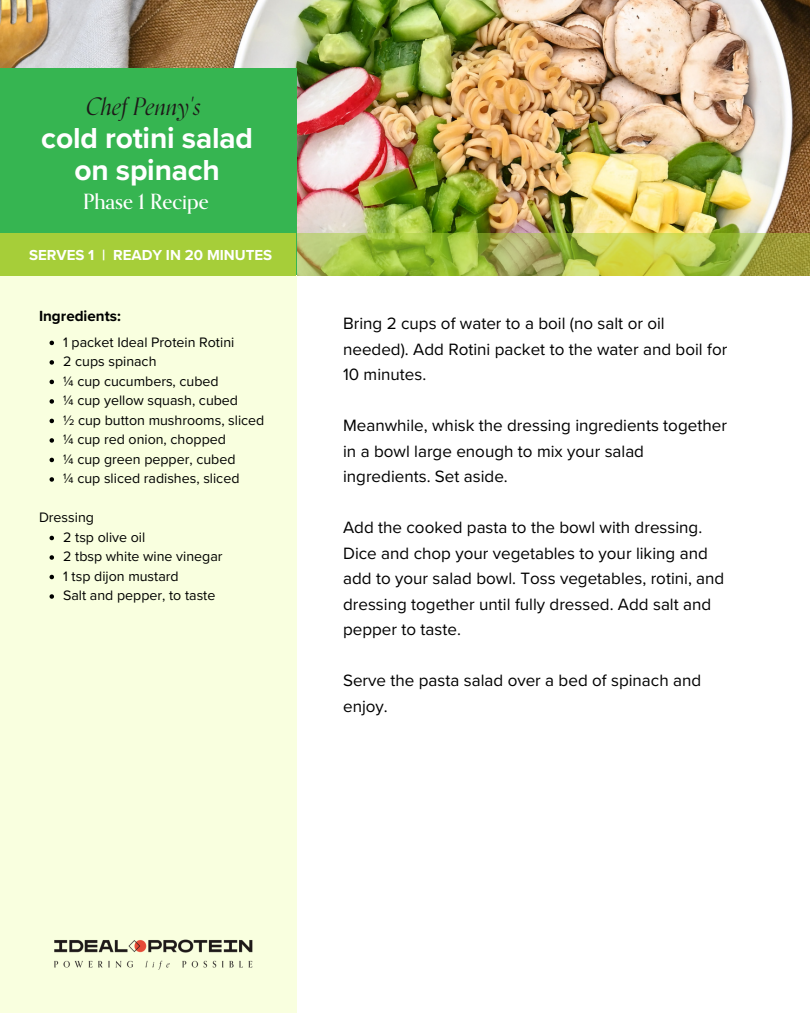
<style>
.page{position:relative;width:810px;height:1013px;background:#fff}
.page>*{position:absolute;margin:0;border:0;box-sizing:border-box;transform-origin:0 0}
.t1{font:700 29.9px/31.5px "Proxima Nova";letter-spacing:-.005em;color:#fff;text-align:center}
.t2{font:italic 24px "Orpheus Pro";color:#1e1919}
.t3{font:500 21px "Orpheus Pro";color:#fff}
.t4{font:17px/25.5px "Proxima Nova";color:#000}
.t5{font:700 15.2px "Proxima Nova";color:#000}
.t6{font:700 15px "Proxima Nova";color:#fff}
.t7{font:14.2px/19.5px "Proxima Nova";color:#000}
</style>
<div class="page">
<img style="left:0;top:0;width:810px;height:233px">
<svg style="left:297px;top:233px;width:513px;height:42px;background:#aabc4b"></svg>
<div style="left:0;top:68px;width:297px;height:207px;background:#36b551"></div>
<div style="left:0;top:275px;width:296px;height:737px;background:#f9ffdf"></div>
<div style="left:0;top:233px;width:296px;height:42px;background:#a6ce39"></div>
<img style="left:54px;top:939px;width:199px;height:31px">
<svg style="left:50px;top:340px;width:4px;height:5px"></svg>
<svg style="left:50px;top:360px;width:4px;height:4px"></svg>
<svg style="left:50px;top:379px;width:4px;height:5px"></svg>
<svg style="left:50px;top:399px;width:4px;height:4px"></svg>
<svg style="left:50px;top:418px;width:4px;height:5px"></svg>
<svg style="left:50px;top:438px;width:4px;height:4px"></svg>
<svg style="left:50px;top:457px;width:4px;height:5px"></svg>
<svg style="left:50px;top:477px;width:4px;height:4px"></svg>
<svg style="left:50px;top:535px;width:4px;height:5px"></svg>
<svg style="left:50px;top:555px;width:4px;height:4px"></svg>
<svg style="left:50px;top:574px;width:4px;height:5px"></svg>
<svg style="left:50px;top:594px;width:4px;height:4px"></svg>
<h2 class="t2" style="left:86px;top:87px;width:117px">Chef Penny's</h2>
<h1 class="t1" style="left:41px;top:123px;width:213px">cold rotini salad on spinach</h1>
<p class="t3" style="left:83px;top:185px;width:127px">Phase 1 Recipe</p>
<p class="t6" style="left:29px;top:246px;width:245px">SERVES 1 | READY IN 20 MINUTES</p>
<p class="t5" style="left:39px;top:307px;width:83px">Ingredients:</p>
<p class="t7" style="left:63px;top:332px;width:203px">1 packet Ideal Protein Rotini<br>2 cups spinach<br>¼ cup cucumbers, cubed<br>¼ cup yellow squash, cubed<br>½ cup button mushrooms, sliced ¼ cup red onion, chopped<br>¼ cup green pepper, cubed<br>¼ cup sliced radishes, sliced</p>
<p class="t7" style="left:39px;top:508px;width:56px">Dressing</p>
<p class="t7" style="left:63px;top:527px;width:161px">2 tsp olive oil<br>2 tbsp white wine vinegar<br>1 tsp dijon mustard<br>Salt and pepper, to taste</p>
<p class="t4" style="left:343px;top:311px;width:386px">Bring 2 cups of water to a boil (no salt or oil needed). Add Rotini packet to the water and boil for<br>10 minutes.</p>
<p class="t4" style="left:343px;top:413px;width:385px">Meanwhile, whisk the dressing ingredients together in a bowl large enough to mix your salad ingredients. Set aside.</p>
<p class="t4" style="left:343px;top:515px;width:383px">Add the cooked pasta to the bowl with dressing.<br>Dice and chop your vegetables to your liking and add to your salad bowl. Toss vegetables, rotini, and dressing together until fully dressed. Add salt and pepper to taste.</p>
<p class="t4" style="left:343px;top:668px;width:360px">Serve the pasta salad over a bed of spinach and enjoy.</p>
</div>
